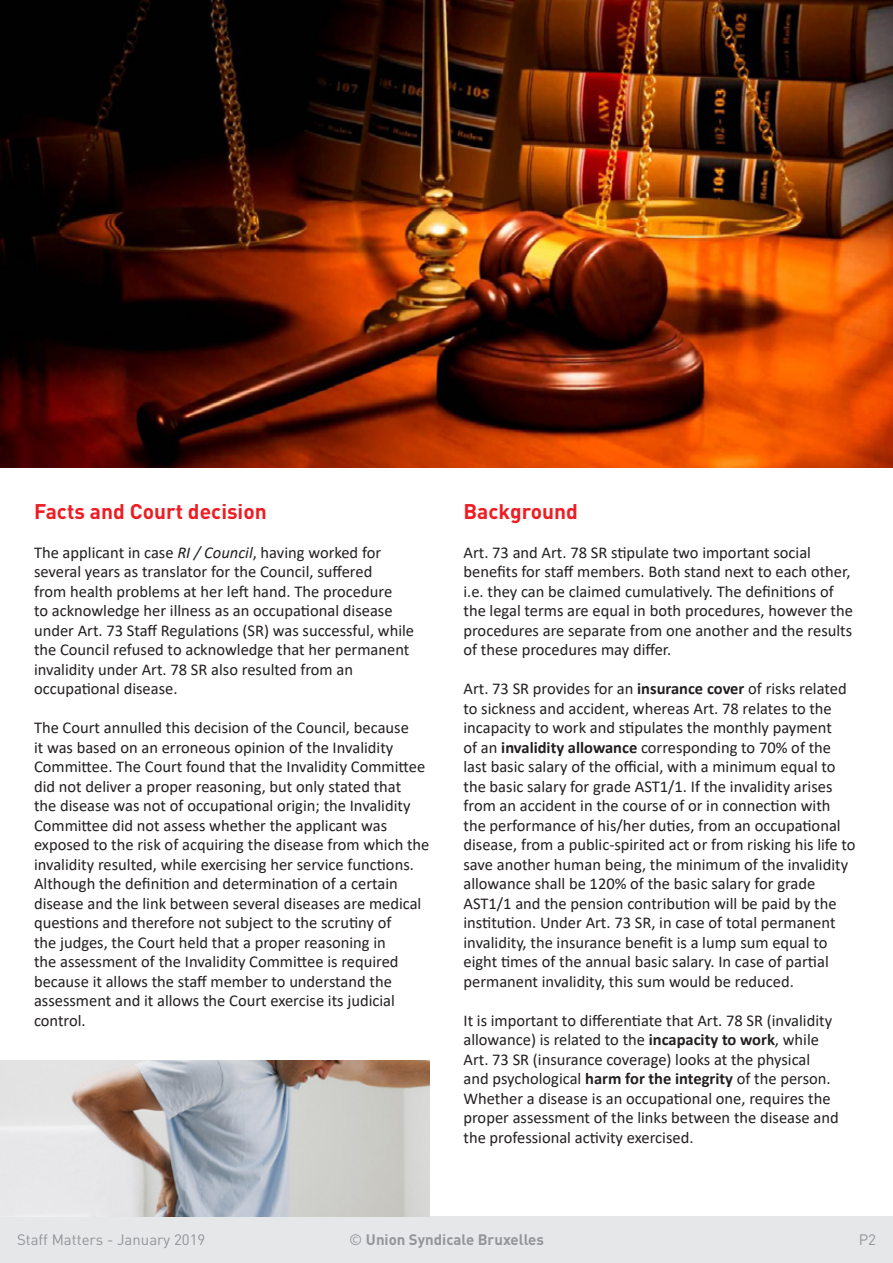
<style>
.page{position:relative;width:893px;height:1263px;background:#fff}
.page>*{position:absolute;margin:0;border:0;box-sizing:border-box;transform-origin:0 0}
.t1{font:700 21px "DIN";color:#ee1d23}
.t2{font:16.5px/19.5px "Calibri";color:#231f20}
.t3{font:15px "DIN Pro";color:#939598}
.t4{font:700 15px "DIN Pro";color:#939598}
.s1{font-style:italic}
.s2{font-weight:700}
.s3{font-weight:400}
</style>
<div class="page">
<div style="left:0;top:1216px;width:893px;height:47px;background:#e6e7e9"></div>
<img style="left:0;top:0;width:893px;height:467px">
<img style="left:0;top:1061px;width:429px;height:155px">
<p class="t1" style="left:34px;top:497px;width:234px">Facts and Court decision</p>
<p class="t2" style="left:34px;top:542px;width:382px">The applicant in case <span class="s1">RI / Council</span>, having worked for several years as translator for the Council, suffered<br>from health problems at her left hand. The procedure<br>to acknowledge her illness as an occupational disease under Art. 73 Staff Regulations (SR) was successful, while the Council refused to acknowledge that her permanent invalidity under Art. 78 SR also resulted from an occupational disease.</p>
<p class="t2" style="left:34px;top:717px;width:397px">The Court annulled this decision of the Council, because<br>it was based on an erroneous opinion of the Invalidity Committee. The Court found that the Invalidity Committee did not deliver a proper reasoning, but only stated that<br>the disease was not of occupational origin; the Invalidity Committee did not assess whether the applicant was exposed to the risk of acquiring the disease from which the invalidity resulted, while exercising her service functions.<br>Although the definition and determination of a certain disease and the link between several diseases are medical questions and therefore not subject to the scrutiny of<br>the judges, the Court held that a proper reasoning in<br>the assessment of the Invalidity Committee is required because it allows the staff member to understand the assessment and it allows the Court exercise its judicial control.</p>
<p class="t1" style="left:463px;top:497px;width:116px">Background</p>
<p class="t2" style="left:463px;top:542px;width:391px">Art. 73 and Art. 78 SR stipulate two important social benefits for staff members. Both stand next to each other, i.e. they can be claimed cumulatively. The definitions of the legal terms are equal in both procedures, however the procedures are separate from one another and the results of these procedures may differ.</p>
<p class="t2" style="left:463px;top:678px;width:394px">Art. 73 SR provides for an <span class="s2">insurance cover</span> of risks related to sickness and accident, whereas Art. 78 relates to the incapacity to work and stipulates the monthly payment<br>of an <span class="s2">invalidity allowance</span> corresponding to 70% of the last basic salary of the official, with a minimum equal to the basic salary for grade AST1/1. If the invalidity arises from an accident in the course of or in connection with the performance of his/her duties, from an occupational disease, from a public-spirited act or from risking his life to save another human being, the minimum of the invalidity allowance shall be 120% of the basic salary for grade AST1/1 and the pension contribution will be paid by the institution. Under Art. 73 SR, in case of total permanent invalidity, the insurance benefit is a lump sum equal to eight times of the annual basic salary. In case of partial permanent invalidity, this sum would be reduced.</p>
<p class="t2" style="left:463px;top:1010px;width:377px">It is important to differentiate that Art. 78 SR (invalidity allowance) is related to the <span class="s2">incapacity to work</span>, while Art. 73 SR (insurance coverage) looks at the physical and psychological <span class="s2">harm for the integrity</span> of the person.<br>Whether a disease is an occupational one, requires the proper assessment of the links between the disease and the professional activity exercised.</p>
<p class="t3" style="left:17px;top:1230px;width:190px">Staff Matters - January 2019</p>
<p class="t4" style="left:349px;top:1230px;width:196px"><span class="s3">©</span> Union Syndicale Bruxelles</p>
<p class="t3" style="left:859px;top:1230px;width:19px">P2</p>
</div>
